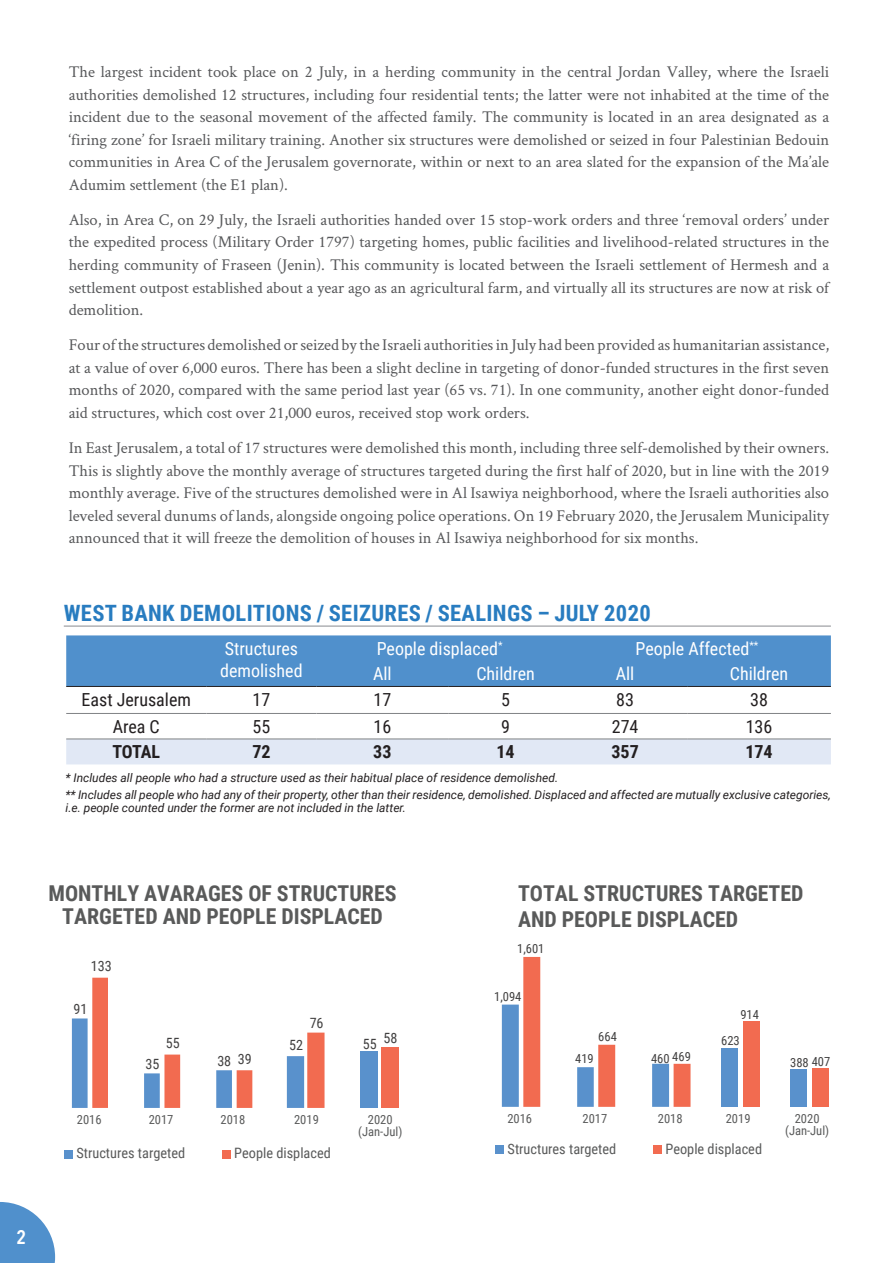
<style>
.page{position:relative;width:893px;height:1263px;background:#fff}
.page>*{position:absolute;margin:0;border:0;box-sizing:border-box;transform-origin:0 0}
.t1{font:700 22.5px "Roboto Condensed";letter-spacing:.015em;color:#287cc0}
.t2{font:700 21.9px/23.1px "Roboto Condensed";color:#595a5a;text-align:center}
.t3{font:600 19.5px "Avenir Next Condensed";color:#fff}
.t4{font:18px/21.6px "Roboto Condensed";color:#fff}
.t5{font:18px "Roboto Condensed";color:#231f20}
.t6{font:700 18px "Roboto Condensed";color:#231f20}
.t7{font:16.5px/22.5px "Crimson Text";color:#57585a;text-align:justify}
.t8{font:14.25px "Roboto Condensed";color:#595a5a}
.t9{font:14.1px "Roboto Condensed";color:#414040}
.t10{font:12.6px/11.9px "Roboto Condensed";color:#595a5a;text-align:center}
.t11{font:12.6px "Roboto Condensed";color:#414040}
.t12{font:italic 12px/17.2px "Roboto";color:#231f20}
</style>
<div class="page">
<svg style="left:0;top:1202px;width:55px;height:61px"></svg>
<hr style="left:64px;top:625px;width:767px;height:2px;background:#b0b1b5">
<div style="left:66px;top:635px;width:765px;height:51px;background:#5090cc"></div>
<div style="left:66px;top:740px;width:765px;height:24px;background:#e1e8f5"></div>
<hr style="left:206px;top:686px;width:110px;height:1px;background:#231f20">
<hr style="left:66px;top:686px;width:140px;height:1px;background:#231f20">
<hr style="left:316px;top:686px;width:132px;height:1px;background:#231f20">
<hr style="left:448px;top:686px;width:115px;height:1px;background:#231f20">
<hr style="left:563px;top:686px;width:124px;height:1px;background:#231f20">
<hr style="left:687px;top:686px;width:144px;height:1px;background:#231f20">
<hr style="left:66px;top:739px;width:140px;height:1px;background:#808285">
<hr style="left:206px;top:739px;width:110px;height:1px;background:#808285">
<hr style="left:316px;top:739px;width:132px;height:1px;background:#808285">
<hr style="left:448px;top:739px;width:115px;height:1px;background:#808285">
<hr style="left:563px;top:739px;width:124px;height:1px;background:#808285">
<hr style="left:687px;top:739px;width:144px;height:1px;background:#808285">
<hr style="left:66px;top:713px;width:140px;height:1px;background:#808285">
<hr style="left:206px;top:713px;width:110px;height:1px;background:#808285">
<hr style="left:316px;top:713px;width:132px;height:1px;background:#808285">
<hr style="left:448px;top:713px;width:115px;height:1px;background:#808285">
<hr style="left:563px;top:713px;width:124px;height:1px;background:#808285">
<hr style="left:687px;top:713px;width:144px;height:1px;background:#808285">
<div style="left:64px;top:1150px;width:9px;height:8px;background:#5991cc"></div>
<div style="left:222px;top:1150px;width:9px;height:8px;background:#f26b50"></div>
<svg style="left:502px;top:957px;width:188px;height:150px"></svg>
<div style="left:721px;top:1048px;width:17px;height:59px;background:#5991cc"></div>
<div style="left:743px;top:1021px;width:17px;height:86px;background:#f26b50"></div>
<div style="left:790px;top:1069px;width:17px;height:38px;background:#5991cc"></div>
<div style="left:812px;top:1068px;width:17px;height:39px;background:#f26b50"></div>
<div style="left:496px;top:1145px;width:8px;height:9px;background:#5991cc"></div>
<div style="left:653px;top:1145px;width:9px;height:9px;background:#f26b50"></div>
<svg style="left:72px;top:978px;width:253px;height:130px"></svg>
<div style="left:361px;top:1051px;width:17px;height:57px;background:#5991cc"></div>
<div style="left:381px;top:1047px;width:17px;height:61px;background:#f26b50"></div>
<p class="t7" style="left:69px;top:60px;width:762px">The largest incident took place on 2 July, in a herding community in the central Jordan Valley, where the Israeli authorities demolished 12 structures, including four residential tents; the latter were not inhabited at the time of the incident due to the seasonal movement of the affected family. The community is located in an area designated as a ‘firing zone’ for Israeli military training. Another six structures were demolished or seized in four Palestinian Bedouin communities in Area C of the Jerusalem governorate, within or next to an area slated for the expansion of the Ma’ale Adumim settlement (the E1 plan).</p>
<p class="t7" style="left:69px;top:208px;width:762px">Also, in Area C, on 29 July, the Israeli authorities handed over 15 stop-work orders and three ‘removal orders’ under the expedited process (Military Order 1797) targeting homes, public facilities and livelihood-related structures in the herding community of Fraseen (Jenin). This community is located between the Israeli settlement of Hermesh and a settlement outpost established about a year ago as an agricultural farm, and virtually all its structures are now at risk of demolition.</p>
<p class="t7" style="left:69px;top:333px;width:762px">Four of the structures demolished or seized by the Israeli authorities in July had been provided as humanitarian assistance, at a value of over 6,000 euros. There has been a slight decline in targeting of donor-funded structures in the first seven months of 2020, compared with the same period last year (65 vs. 71). In one community, another eight donor-funded aid structures, which cost over 21,000 euros, received stop work orders.</p>
<p class="t7" style="left:69px;top:436px;width:762px">In East Jerusalem, a total of 17 structures were demolished this month, including three self-demolished by their owners.<br>This is slightly above the monthly average of structures targeted during the first half of 2020, but in line with the 2019 monthly average. Five of the structures demolished were in Al Isawiya neighborhood, where the Israeli authorities also leveled several dunums of lands, alongside ongoing police operations. On 19 February 2020, the Jerusalem Municipality announced that it will freeze the demolition of houses in Al Isawiya neighborhood for six months.</p>
<h1 class="t1" style="left:64px;top:597px;width:588px">WEST BANK DEMOLITIONS / SEIZURES / SEALINGS – JULY 2020</h1>
<p class="t4" style="left:220px;top:637px;width:84px">Structures demolished</p>
<p class="t4" style="left:377px;top:637px;width:127px">People displaced<sup>*</sup></p>
<p class="t4" style="left:635px;top:637px;width:124px">People Affected<sup>**</sup></p>
<p class="t4" style="left:373px;top:663px;width:20px">All</p>
<p class="t4" style="left:476px;top:663px;width:60px">Children</p>
<p class="t4" style="left:616px;top:663px;width:20px">All</p>
<p class="t4" style="left:730px;top:663px;width:60px">Children</p>
<p class="t5" style="left:82px;top:687px;width:111px">East Jerusalem</p>
<p class="t5" style="left:253px;top:687px;width:19px">17</p>
<p class="t5" style="left:373px;top:687px;width:19px">17</p>
<p class="t5" style="left:501px;top:687px;width:10px">5</p>
<p class="t5" style="left:616px;top:687px;width:19px">83</p>
<p class="t5" style="left:750px;top:687px;width:19px">38</p>
<p class="t5" style="left:113px;top:714px;width:49px">Area C</p>
<p class="t5" style="left:253px;top:714px;width:19px">55</p>
<p class="t5" style="left:373px;top:714px;width:19px">16</p>
<p class="t5" style="left:501px;top:714px;width:10px">9</p>
<p class="t5" style="left:612px;top:714px;width:28px">274</p>
<p class="t5" style="left:746px;top:714px;width:28px">136</p>
<p class="t6" style="left:112px;top:739px;width:49px">TOTAL</p>
<p class="t6" style="left:252px;top:739px;width:20px">72</p>
<p class="t6" style="left:373px;top:739px;width:20px">33</p>
<p class="t6" style="left:496px;top:739px;width:20px">14</p>
<p class="t6" style="left:611px;top:739px;width:29px">357</p>
<p class="t6" style="left:745px;top:739px;width:29px">174</p>
<p class="t12" style="left:65px;top:769px;width:767px">* Includes all people who had a structure used as their habitual place of residence demolished.<br>** Includes all people who had any of their property, other than their residence, demolished. Displaced and affected are mutually exclusive categories,</p>
<p class="t12" style="left:65px;top:799px;width:342px">i.e. people counted under the former are not included in the latter.</p>
<h2 class="t2" style="left:49px;top:880px;width:350px">MONTHLY AVARAGES OF STRUCTURES<br>TARGETED AND PEOPLE DISPLACED</h2>
<p class="t9" style="left:91px;top:956px;width:22px">133</p>
<p class="t9" style="left:74px;top:999px;width:15px">91</p>
<p class="t9" style="left:166px;top:1033px;width:15px">55</p>
<p class="t9" style="left:238px;top:1049px;width:15px">39</p>
<p class="t9" style="left:145px;top:1054px;width:15px">35</p>
<p class="t9" style="left:217px;top:1051px;width:15px">38</p>
<p class="t9" style="left:310px;top:1013px;width:15px">76</p>
<p class="t9" style="left:289px;top:1035px;width:15px">52</p>
<p class="t9" style="left:363px;top:1031px;width:36px">55 58</p>
<h2 class="t2" style="left:518px;top:879px;width:287px;line-height:26.2px;text-align:left">TOTAL STRUCTURES TARGETED<br>AND PEOPLE DISPLACED</h2>
<p class="t11" style="left:517px;top:940px;width:29px">1,601</p>
<p class="t11" style="left:494px;top:987px;width:29px">1,094</p>
<p class="t11" style="left:740px;top:1005px;width:20px">914</p>
<p class="t11" style="left:598px;top:1027px;width:20px">664</p>
<p class="t11" style="left:721px;top:1031px;width:20px">623</p>
<p class="t11" style="left:672px;top:1047px;width:20px">469</p>
<p class="t11" style="left:575px;top:1050px;width:20px">419</p>
<p class="t11" style="left:651px;top:1049px;width:20px">460</p>
<p class="t11" style="left:790px;top:1053px;width:42px">388 407</p>
<p class="t10" style="left:77px;top:1113px;width:26px">2016</p>
<p class="t10" style="left:149px;top:1113px;width:26px">2017</p>
<p class="t10" style="left:221px;top:1113px;width:26px">2018</p>
<p class="t10" style="left:294px;top:1113px;width:26px">2019</p>
<p class="t8" style="left:76px;top:1143px;width:110px">Structures targeted</p>
<p class="t8" style="left:234px;top:1143px;width:98px">People displaced</p>
<p class="t10" style="left:658px;top:1112px;width:26px">2018</p>
<p class="t10" style="left:726px;top:1112px;width:26px">2019</p>
<p class="t10" style="left:507px;top:1112px;width:26px">2016</p>
<p class="t10" style="left:582px;top:1112px;width:26px">2017</p>
<p class="t10" style="left:358px;top:1113px;width:46px">2020 (Jan-Jul)</p>
<p class="t10" style="left:785px;top:1112px;width:46px">2020 (Jan-Jul)</p>
<p class="t8" style="left:508px;top:1139px;width:110px">Structures targeted</p>
<p class="t8" style="left:665px;top:1139px;width:98px">People displaced</p>
<p class="t3" style="left:17px;top:1220px;width:11px">2</p>
</div>
